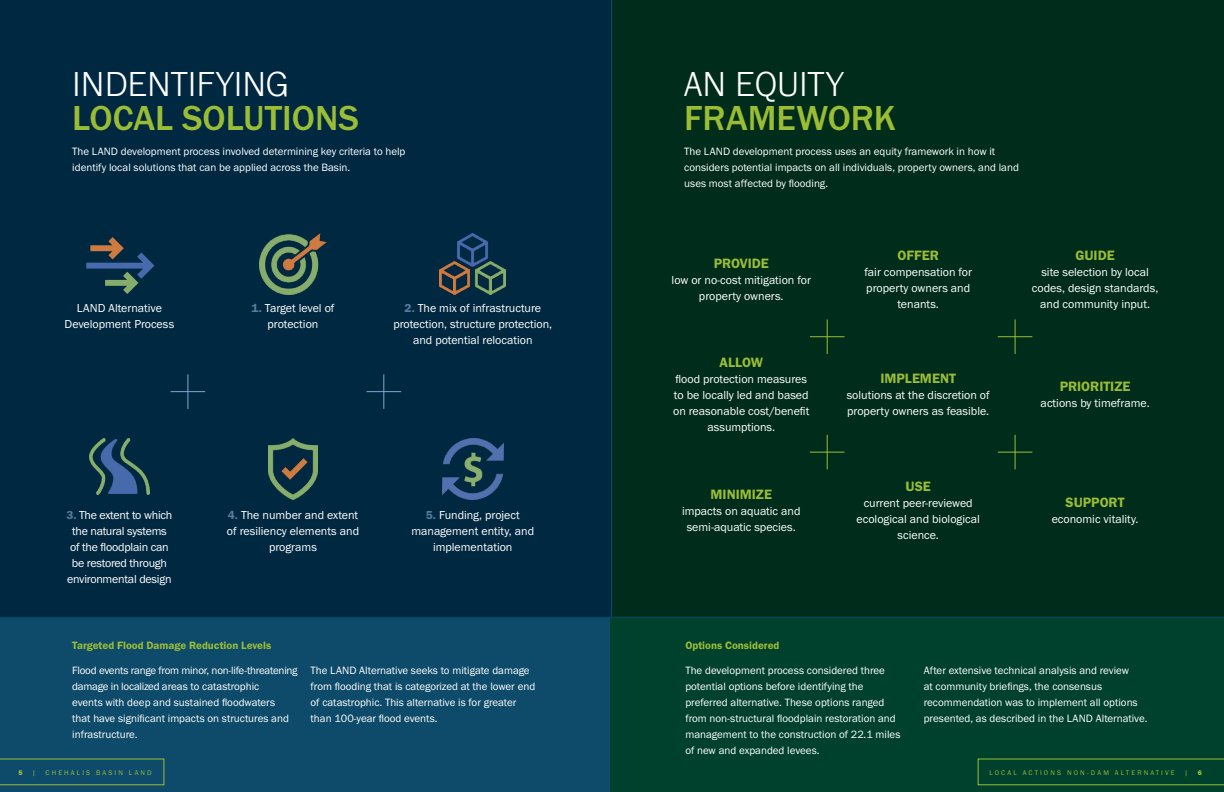
<style>
.page{position:relative;width:1224px;height:792px;background:#fff}
.page>*{position:absolute;margin:0;border:0;box-sizing:border-box;transform-origin:0 0}
.t1{font:500 36px "Franklin Gothic URW";color:#9bbd35}
.t2{font:300 36px "Franklin Gothic URW";color:#fff}
.t3{font:14px "Franklin Gothic URW Dem";color:#9bbd35}
.t4{font:12px/16px "Franklin Gothic URW Boo";color:#fff;text-align:center}
.t5{font:12px/16px "Franklin Gothic URW Boo";letter-spacing:-.02em;color:#fff;text-align:center}
.t6{font:11px/16px "Franklin Gothic URW Boo";color:#fff}
.t7{font:11px "Franklin Gothic URW Dem";color:#9bbd35}
.t8{font:7px "Franklin Gothic URW Boo";letter-spacing:.3em;color:#9bbd35}
.t9{font:7px "Franklin Gothic URW Hea";color:#9bbd35}
.s1{font-family:"Franklin Gothic URW Dem";color:#577c9e}
</style>
<div class="page">
<div style="left:0;top:616px;width:611px;height:176px;background:#0e4b6a"></div>
<div style="left:611px;top:616px;width:613px;height:176px;background:#00412d"></div>
<div style="left:0;top:0;width:611px;height:617px;background:#002941"></div>
<div style="left:611px;top:0;width:613px;height:618px;background:#002d1b"></div>
<img style="left:259px;top:234px;width:68px;height:60px">
<img style="left:440px;top:234px;width:66px;height:60px">
<img style="left:89px;top:439px;width:61px;height:55px">
<img style="left:269px;top:439px;width:48px;height:60px">
<img style="left:443px;top:439px;width:60px;height:60px">
<hr style="left:810px;top:337px;width:34px;height:1px;background:#9bbd35">
<hr style="left:827px;top:319px;width:1px;height:35px;background:#9bbd35">
<hr style="left:810px;top:452px;width:34px;height:1px;background:#9bbd35">
<hr style="left:827px;top:435px;width:1px;height:34px;background:#9bbd35">
<hr style="left:998px;top:337px;width:34px;height:1px;background:#9bbd35">
<hr style="left:1015px;top:319px;width:1px;height:35px;background:#9bbd35">
<hr style="left:998px;top:452px;width:34px;height:1px;background:#9bbd35">
<hr style="left:1015px;top:435px;width:1px;height:34px;background:#9bbd35">
<hr style="left:171px;top:391px;width:34px;height:1px;background:#80a8cd">
<hr style="left:188px;top:374px;width:1px;height:35px;background:#80a8cd">
<hr style="left:367px;top:391px;width:34px;height:1px;background:#80a8cd">
<hr style="left:384px;top:374px;width:1px;height:35px;background:#80a8cd">
<svg style="left:86px;top:237px;width:68px;height:57px;background:#234152"></svg>
<svg style="left:978px;top:759px;width:246px;height:26px"></svg>
<svg style="left:0;top:759px;width:164px;height:26px"></svg>
<h1 class="t2" style="left:72px;top:62px;width:219px">INDENTIFYING</h1>
<h1 class="t1" style="left:72px;top:96px;width:288px">LOCAL SOLUTIONS</h1>
<p class="t6" style="left:72px;top:143px;width:335px">The LAND development process involved determining key criteria to help identify local solutions that can be applied across the Basin.</p>
<p class="t4" style="left:65px;top:300px;width:111px">LAND Alternative<br>Development Process</p>
<p class="t4" style="left:251px;top:300px;width:85px"><span class="s1">1.</span> Target level of protection</p>
<p class="t4" style="left:393px;top:300px;width:160px"><span class="s1">2.</span> The mix of infrastructure protection, structure protection, and potential relocation</p>
<p class="t5" style="left:67px;top:507px;width:107px"><span class="s1">3.</span> The extent to which the natural systems of the floodplain can be restored through environmental design</p>
<p class="t4" style="left:227px;top:507px;width:134px"><span class="s1">4.</span> The number and extent of resiliency elements and programs</p>
<p class="t4" style="left:411px;top:507px;width:124px"><span class="s1">5.</span> Funding, project management entity, and implementation</p>
<p class="t7" style="left:72px;top:638px;width:200px">Targeted Flood Damage Reduction Levels</p>
<p class="t6" style="left:72px;top:662px;width:227px">Flood events range from minor, non-life-threatening damage in localized areas to catastrophic<br>events with deep and sustained floodwaters<br>that have significant impacts on structures and infrastructure.</p>
<p class="t6" style="left:311px;top:662px;width:226px">The LAND Alternative seeks to mitigate damage from flooding that is categorized at the lower end of catastrophic. This alternative is for greater than 100-year flood events.</p>
<h1 class="t2" style="left:684px;top:62px;width:161px">AN EQUITY</h1>
<h1 class="t1" style="left:684px;top:96px;width:213px">FRAMEWORK</h1>
<p class="t6" style="left:684px;top:143px;width:336px">The LAND development process uses an equity framework in how it considers potential impacts on all individuals, property owners, and land uses most affected by flooding.</p>
<p class="t3" style="left:714px;top:254px;width:57px">PROVIDE</p>
<p class="t4" style="left:672px;top:271px;width:141px">low or no-cost mitigation for property owners.</p>
<p class="t3" style="left:720px;top:354px;width:45px">ALLOW</p>
<p class="t4" style="left:673px;top:371px;width:138px">flood protection measures to be locally led and based on reasonable cost/benefit assumptions.</p>
<p class="t3" style="left:711px;top:485px;width:63px">MINIMIZE</p>
<p class="t4" style="left:682px;top:502px;width:120px">impacts on aquatic and semi-aquatic species.</p>
<p class="t3" style="left:897px;top:246px;width:43px">OFFER</p>
<p class="t4" style="left:864px;top:263px;width:109px">fair compensation for property owners and tenants.</p>
<p class="t3" style="left:881px;top:370px;width:77px">IMPLEMENT</p>
<p class="t4" style="left:847px;top:387px;width:145px;text-align:left">solutions at the discretion of property owners as feasible.</p>
<p class="t3" style="left:906px;top:477px;width:27px">USE</p>
<p class="t4" style="left:857px;top:494px;width:125px">current peer-reviewed ecological and biological science.</p>
<p class="t3" style="left:1076px;top:246px;width:41px">GUIDE</p>
<p class="t4" style="left:1032px;top:263px;width:128px">site selection by local codes, design standards, and community input.</p>
<p class="t3" style="left:1060px;top:378px;width:72px">PRIORITIZE</p>
<p class="t4" style="left:1041px;top:395px;width:111px">actions by timeframe.</p>
<p class="t3" style="left:1066px;top:493px;width:61px">SUPPORT</p>
<p class="t4" style="left:1052px;top:510px;width:88px">economic vitality.</p>
<p class="t7" style="left:685px;top:638px;width:96px">Options Considered</p>
<p class="t6" style="left:685px;top:662px;width:217px">The development process considered three potential options before identifying the preferred alternative. These options ranged from non-structural floodplain restoration and management to the construction of 22.1 miles of new and expanded levees.</p>
<p class="t6" style="left:924px;top:662px;width:225px">After extensive technical analysis and review<br>at community briefings, the consensus recommendation was to implement all options presented, as described in the LAND Alternative.</p>
<p class="t9" style="left:18px;top:768px;width:6px">5</p>
<p class="t8" style="left:32px;top:769px;width:5px">|</p>
<p class="t8" style="left:46px;top:769px;width:108px">CHEHALIS BASIN LAND</p>
<p class="t8" style="left:989px;top:769px;width:187px">LOCAL ACTIONS NON-DAM ALTERNATIVE</p>
<p class="t8" style="left:1185px;top:769px;width:5px">|</p>
<p class="t9" style="left:1198px;top:768px;width:6px">6</p>
</div>
